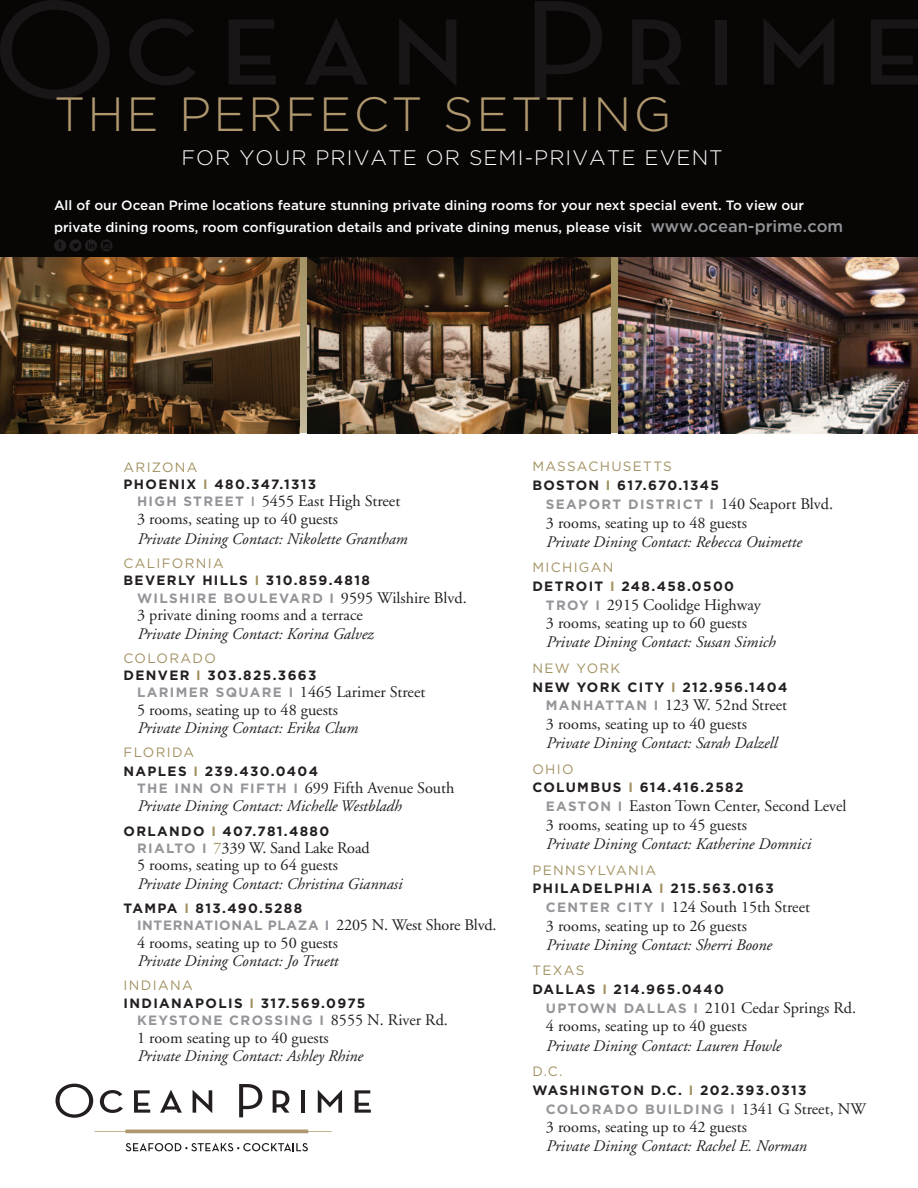
<style>
.page{position:relative;width:918px;height:1188px;background:#fff}
.page>*{position:absolute;margin:0;border:0;box-sizing:border-box;transform-origin:0 0}
.t1{font:300 48px "Gotham";letter-spacing:.05em;color:#af986e}
.t2{font:300 21px "Gotham";letter-spacing:.05em;color:#fff}
.t3{font:16.2px/18.8px "Adobe Garamond";color:#231f20}
.t4{font:italic 16.2px/18.5px "Adobe Garamond";color:#231f20}
.t5{font:700 13.5px/18.8px "Gotham";letter-spacing:.1em;color:#231f20}
.t6{font:500 13.5px/22.5px "Gotham";color:#fff}
.t7{font:700 13.5px "Gotham";letter-spacing:.1em;color:#949599}
.t8{font:13.5px "Gotham";letter-spacing:.1em;color:#a29161}
.s1{font-size:16.5px;color:#949599}
.s2{font-weight:400;color:#a29161}
.s3{color:#a29161}
.s4{font-family:"Gotham";font-weight:700;font-size:13.5px;color:#949599}
.s5{font-family:"Gotham";font-weight:500;font-size:13.5px;color:#949599}
.s6{font-family:"Adobe Garamond";font-weight:400;font-size:16.2px;color:#231f20}
.s7{font-family:"Gotham";font-weight:700;font-style:normal;font-size:13.5px;color:#949599}
.s8{font-style:normal}
</style>
<div class="page">
<div style="left:0;top:0;width:918px;height:421px;background:#080505"></div>
<svg style="left:0;top:0;width:110px;height:99px"></svg>
<svg style="left:129px;top:19px;width:67px;height:66px"></svg>
<svg style="left:229px;top:20px;width:47px;height:64px"></svg>
<svg style="left:305px;top:19px;width:62px;height:65px"></svg>
<svg style="left:399px;top:19px;width:57px;height:66px"></svg>
<svg style="left:535px;top:1px;width:67px;height:97px"></svg>
<svg style="left:632px;top:20px;width:49px;height:64px"></svg>
<div style="left:715px;top:20px;width:12px;height:64px;background:#181616"></div>
<svg style="left:764px;top:19px;width:70px;height:65px"></svg>
<svg style="left:871px;top:20px;width:47px;height:64px"></svg>
<svg style="left:94px;top:1130px;width:238px;height:3px"></svg>
<svg style="left:55px;top:1084px;width:38px;height:34px"></svg>
<svg style="left:100px;top:1090px;width:23px;height:23px"></svg>
<svg style="left:134px;top:1090px;width:16px;height:23px"></svg>
<svg style="left:160px;top:1090px;width:22px;height:23px"></svg>
<svg style="left:193px;top:1090px;width:19px;height:23px"></svg>
<svg style="left:239px;top:1084px;width:23px;height:33px"></svg>
<svg style="left:273px;top:1090px;width:17px;height:23px"></svg>
<hr style="left:301px;top:1090px;width:4px;height:23px;background:#231f20">
<svg style="left:318px;top:1090px;width:24px;height:23px"></svg>
<svg style="left:355px;top:1090px;width:16px;height:23px"></svg>
<svg style="left:126px;top:1143px;width:182px;height:8px"></svg>
<svg style="left:54px;top:239px;width:59px;height:12px"></svg>
<img style="left:618px;top:258px;width:300px;height:175px">
<img style="left:0;top:258px;width:300px;height:175px">
<img style="left:308px;top:258px;width:302px;height:175px">
<h1 class="t1" style="left:54px;top:88px;width:619px">THE PERFECT SETTING</h1>
<p class="t2" style="left:181px;top:146px;width:543px">FOR YOUR PRIVATE OR SEMI-PRIVATE EVENT</p>
<p class="t6" style="left:54px;top:194px;width:791px">All of our Ocean Prime locations feature stunning private dining rooms for your next special event. To view our private dining rooms, room configuration details and private dining menus, please visit <span class="s1">www.ocean-prime.com</span></p>
<p class="t5" style="left:124px;top:458px;width:194px;line-height:17.4px"><span class="s2">ARIZONA<br></span>PHOENIX <span class="s3">I</span> 480.347.1313</p>
<p class="t3" style="left:137px;top:493px;width:265px;line-height:17.4px"><span class="s4">H IGH STREET</span> <span class="s5">I</span> 5455 East High Street<br>3 rooms, seating up to 40 guests</p>
<p class="t4" style="left:137px;top:530px;width:272px">Private Dining Contact: Nikolette Grantham</p>
<p class="t8" style="left:124px;top:556px;width:60px">CALI FORNIA</p>
<p class="t5" style="left:124px;top:571px;width:248px">BEVERLY HILLS <span class="s3">I</span> 310.859.4818</p>
<p class="t7" style="left:137px;top:590px;width:331px">WILSHIRE B OULEVARD I <span class="s6">9595 Wilshire Blvd.</span></p>
<p class="t3" style="left:137px;top:606px;width:227px">3 private dining rooms and a terrace</p>
<p class="t4" style="left:137px;top:625px;width:238px">Private Dining Contact: Korina Galvez</p>
<p class="t8" style="left:124px;top:650px;width:46px">CO LORA</p>
<p class="t5" style="left:124px;top:649px;width:194px;line-height:17.4px;text-indent:69px"><span class="s2">DO<br></span>DENVER <span class="s3">I</span> 303.825.3663</p>
<p class="t3" style="left:137px;top:684px;width:290px;line-height:17.4px"><span class="s4">L ARIMER SQUARE I</span> 1465 Larimer Street<br>5 rooms, seating up to 48 guests</p>
<p class="t4" style="left:137px;top:719px;width:222px">Private Dining Contact: Erika Clum</p>
<p class="t5" style="left:124px;top:743px;width:196px;line-height:18.1px"><span class="s2">FLORIDA<br></span>NAPLES <span class="s3">I</span> 239.430.0404</p>
<p class="t4" style="left:137px;top:779px;width:319px"><span class="s7">T HE I NN ON FIF TH I</span> <span class="s8">699 Fifth Avenue South<br></span>Private Dining Contact: Michelle Westbladh</p>
<p class="t5" style="left:124px;top:821px;width:207px">ORLANDO <span class="s3">I</span> 407.781.4880</p>
<p class="t3" style="left:137px;top:840px;width:234px;line-height:17.4px"><span class="s4">R IALTO I</span> <span class="s3">7</span>339 W. Sand Lake Road<br>5 rooms, seating up to 64 guests</p>
<p class="t4" style="left:137px;top:875px;width:266px">Private Dining Contact: Christina Giannasi</p>
<p class="t5" style="left:124px;top:898px;width:180px">TAMPA <span class="s3">I</span> 813.490.5288</p>
<p class="t3" style="left:137px;top:917px;width:361px;line-height:17.4px"><span class="s4">I NTERNATIONAL PLAZA I</span> 2205 N. West Shore Blvd.<br>4 rooms, seating up to 50 guests</p>
<p class="t4" style="left:137px;top:952px;width:202px">Private Dining Contact: Jo Truett</p>
<p class="t8" style="left:124px;top:978px;width:40px">INDIANA</p>
<p class="t5" style="left:124px;top:993px;width:243px">I NDIANAPOLIS <span class="s3">I</span> 317.569.0975</p>
<p class="t7" style="left:137px;top:1013px;width:312px">KEYSTONE CROSS ING I <span class="s6">8555 N. River Rd.</span></p>
<p class="t3" style="left:137px;top:1028px;width:193px">1 room seating up to 40 guests</p>
<p class="t4" style="left:137px;top:1047px;width:227px">Private Dining Contact: Ashley Rhine</p>
<p class="t8" style="left:532px;top:459px;width:141px">MASSACHUSETTS</p>
<p class="t5" style="left:532px;top:476px;width:188px">BOSTON <span class="s3">I</span> 617.670.1345</p>
<p class="t7" style="left:546px;top:496px;width:289px">SEAPORT DISTRICT I <span class="s6">140 Seaport Blvd.</span></p>
<p class="t3" style="left:546px;top:514px;width:203px">3 rooms, seating up to 48 guests</p>
<p class="t4" style="left:546px;top:533px;width:257px">Private Dining Contact: Rebecca Ouimette</p>
<p class="t5" style="left:532px;top:558px;width:203px"><span class="s2">M ICH IGAN<br></span>DETROIT <span class="s3">I</span> 248.458.0500</p>
<p class="t3" style="left:546px;top:596px;width:217px"><span class="s4">T ROY I</span> 2915 Coolidge Highway<br>3 rooms, seating up to 60 guests</p>
<p class="t4" style="left:546px;top:634px;width:231px">Private Dining Contact: Susan Simich</p>
<p class="t5" style="left:532px;top:658px;width:256px"><span class="s2">NEW YORK<br></span>NEW YORK CITY <span class="s3">I</span> 212.956.1404</p>
<p class="t3" style="left:546px;top:696px;width:243px"><span class="s4">M ANHATTAN I</span> 123 W. 52nd Street<br>3 rooms, seating up to 40 guests</p>
<p class="t4" style="left:546px;top:734px;width:233px">Private Dining Contact: Sarah Dalzell</p>
<p class="t5" style="left:532px;top:759px;width:213px"><span class="s2">OHIO<br></span>COLUMBUS <span class="s3">I</span> 614.416.2582</p>
<p class="t3" style="left:546px;top:797px;width:302px"><span class="s4">E AS TON I</span> Easton Town Center, Second Level<br>3 rooms, seating up to 45 guests</p>
<p class="t4" style="left:546px;top:835px;width:266px">Private Dining Contact: Katherine Domnici</p>
<p class="t5" style="left:532px;top:860px;width:243px"><span class="s2">PENNSYLVANIA<br></span>PHILADELPHIA <span class="s3">I</span> 215.563.0163</p>
<p class="t3" style="left:546px;top:898px;width:266px"><span class="s4">CENTER CITY I</span> 124 South 15th Street<br>3 rooms, seating up to 26 guests</p>
<p class="t4" style="left:546px;top:936px;width:227px">Private Dining Contact: Sherri Boone</p>
<p class="t5" style="left:532px;top:961px;width:193px"><span class="s2">TEXAS<br></span>DALLAS <span class="s3">I</span> 214.965.0440</p>
<p class="t3" style="left:546px;top:999px;width:312px"><span class="s4">UPTOW N DALLAS I</span> 2101 Cedar Springs Rd.<br>4 rooms, seating up to 40 guests</p>
<p class="t4" style="left:546px;top:1037px;width:236px">Private Dining Contact: Lauren Howle</p>
<p class="t8" style="left:532px;top:1064px;width:32px">D.C.</p>
<p class="t5" style="left:532px;top:1080px;width:276px">WASHINGTON D.C. <span class="s3">I</span> 202.393.0313</p>
<p class="t7" style="left:546px;top:1101px;width:322px">COLORADO BUILDING I <span class="s6">1341 G Street, NW</span></p>
<p class="t3" style="left:546px;top:1118px;width:203px">3 rooms, seating up to 42 guests</p>
<p class="t4" style="left:546px;top:1138px;width:262px">Private Dining Contact: Rachel E. Norman</p>
</div>
